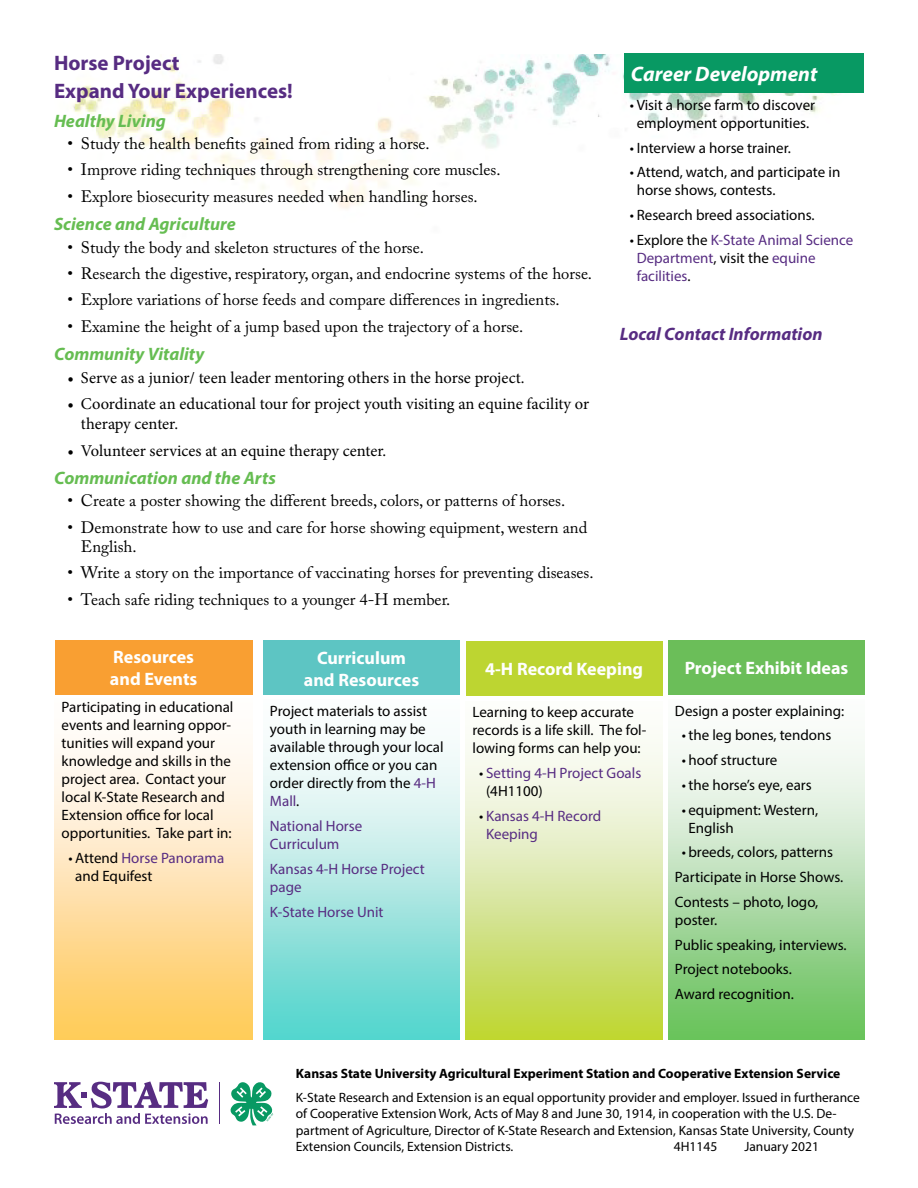
<style>
.page{position:relative;width:918px;height:1188px;background:#fff}
.page>*{position:absolute;margin:0;border:0;box-sizing:border-box;transform-origin:0 0}
.t1{font:700 21px "Myriad Pro";color:#572c82}
.t2{font:italic 700 21px "Myriad Pro";color:#fff}
.t3{font:700 18px/21.6px "Myriad Pro";color:#fff;text-align:center}
.t4{font:italic 700 18px "Myriad Pro";color:#66bd52}
.t5{font:italic 700 18px "Myriad Pro";color:#572c82}
.t6{font:16.5px/19.5px "Adobe Caslon Pro";color:#000}
.t7{font:16.5px/19.8px "Minion Pro";color:#000}
.t8{font:15px/18px "Myriad Pro";color:#000}
.t9{font:15px/18px "Myriad Pro";color:#572c82}
.t10{font:13.5px/16.5px "Myriad Pro";color:#000}
.t11{font:700 13.5px "Myriad Pro";color:#000}
.s1{color:#000}
.s2{color:#572c82}
</style>
<div class="page">
<img style="left:72px;top:54px;width:765px;height:155px">
<div style="left:624px;top:54px;width:240px;height:39px;background:#089963"></div>
<svg style="left:54px;top:1081px;width:154px;height:43px"></svg>
<hr style="left:219px;top:1082px;width:1px;height:42px;background:#572c82">
<svg style="left:230px;top:1082px;width:43px;height:43px"></svg>
<div style="left:263px;top:641px;width:197px;height:54px;background:#5dc5c3"></div>
<div style="left:466px;top:642px;width:196px;height:54px;background:#bdd531"></div>
<div style="left:668px;top:640px;width:197px;height:54px;background:#6bbe59"></div>
<div style="left:55px;top:640px;width:198px;height:54px;background:#f99f32"></div>
<div style="left:55px;top:698px;width:198px;height:342px;background:linear-gradient(to bottom,#fff,#ffc95c)"></div>
<div style="left:263px;top:700px;width:197px;height:340px;background:linear-gradient(to bottom,#fff,#58d4cc)"></div>
<div style="left:466px;top:701px;width:196px;height:339px;background:linear-gradient(to bottom,#fff,#bcd43f)"></div>
<div style="left:668px;top:700px;width:197px;height:340px;background:linear-gradient(to bottom,#fff,#6ac15e)"></div>
<h1 class="t1" style="left:54px;top:49px;width:127px">Horse Project</h1>
<h1 class="t1" style="left:54px;top:78px;width:240px">Expand Your Experiences!</h1>
<p class="t4" style="left:54px;top:109px;width:113px">Healthy Living</p>
<p class="t6" style="left:68px;top:134px;width:364px">• Study the health benefits gained from riding a horse.</p>
<p class="t6" style="left:68px;top:160px;width:435px">• Improve riding techniques through strengthening core muscles.</p>
<p class="t6" style="left:68px;top:186px;width:412px">• Explore biosecurity measures needed when handling horses.</p>
<p class="t4" style="left:54px;top:212px;width:183px">Science and Agriculture</p>
<p class="t6" style="left:68px;top:237px;width:358px">• Study the body and skeleton structures of the horse.</p>
<p class="t6" style="left:68px;top:263px;width:526px">• Research the digestive, respiratory, organ, and endocrine systems of the horse.</p>
<p class="t6" style="left:68px;top:290px;width:494px">• Explore variations of horse feeds and compare differences in ingredients.</p>
<p class="t6" style="left:68px;top:316px;width:457px">• Examine the height of a jump based upon the trajectory of a horse.</p>
<p class="t4" style="left:54px;top:342px;width:152px">Community Vitality</p>
<p class="t7" style="left:68px;top:368px;width:459px">• Serve as a junior/ teen leader mentoring others in the horse project.</p>
<p class="t7" style="left:81px;top:394px;width:510px;text-indent:-13px">• Coordinate an educational tour for project youth visiting an equine facility or therapy center.</p>
<p class="t7" style="left:68px;top:441px;width:320px">• Volunteer services at an equine therapy center.</p>
<p class="t4" style="left:54px;top:466px;width:223px">Communication and the Arts</p>
<p class="t6" style="left:68px;top:491px;width:499px">• Create a poster showing the different breeds, colors, or patterns of horses.</p>
<p class="t6" style="left:81px;top:517px;width:508px;text-indent:-13px">• Demonstrate how to use and care for horse showing equipment, western and<br>English.</p>
<p class="t6" style="left:68px;top:563px;width:528px">• Write a story on the importance of vaccinating horses for preventing diseases.</p>
<p class="t6" style="left:68px;top:589px;width:385px">• Teach safe riding techniques to a younger 4-H member.</p>
<h1 class="t2" style="left:631px;top:61px;width:188px">Career Development</h1>
<p class="t8" style="left:630px;top:96px;width:187px;text-align:center">• Visit a horse farm to discover employment opportunities.</p>
<p class="t8" style="left:630px;top:138px;width:162px">• Interview a horse trainer.</p>
<p class="t8" style="left:637px;top:163px;width:205px;text-indent:-7px">• Attend, watch, and participate in horse shows, contests.</p>
<p class="t8" style="left:630px;top:206px;width:186px">• Research breed associations.</p>
<p class="t9" style="left:637px;top:231px;width:218px;text-indent:-7px"><span class="s1">• Explore the</span> K-State Animal Science<br>Department<span class="s1">, visit the</span> equine facilities<span class="s1">.</span></p>
<p class="t5" style="left:620px;top:322px;width:204px">Local Contact Information</p>
<p class="t3" style="left:110px;top:646px;width:89px;text-align:left">Resources and Events</p>
<p class="t8" style="left:62px;top:698px;width:173px">Participating in educational events and learning oppor&shy;tunities will expand your knowledge and skills in the project area. Contact your local K-State Research and<br>Extension office for local opportunities. Take part in:</p>
<p class="t8" style="left:75px;top:849px;width:151px;text-indent:-7px">• Attend <span class="s2">Horse Panorama </span>and Equifest</p>
<p class="t3" style="left:304px;top:646px;width:117px">Curriculum and Resources</p>
<p class="t3" style="left:485px;top:658px;width:159px">4-H Record Keeping</p>
<p class="t3" style="left:685px;top:657px;width:165px">Project Exhibit Ideas</p>
<p class="t8" style="left:270px;top:702px;width:175px">Project materials to assist youth in learning may be available through your local extension office or you can order directly from the <span class="s2">4-H<br>Mall</span>.</p>
<p class="t9" style="left:270px;top:817px;width:94px">National Horse<br>Curriculum</p>
<p class="t9" style="left:270px;top:860px;width:156px">Kansas 4-H Horse Project page</p>
<p class="t9" style="left:270px;top:902px;width:115px">K-State Horse Unit</p>
<p class="t8" style="left:473px;top:703px;width:175px">Learning to keep accurate records is a life skill. The fol&shy;lowing forms can help you:</p>
<p class="t9" style="left:486px;top:764px;width:157px;text-indent:-7px"><span class="s1">•</span> Setting 4-H Project Goals <span class="s1">(4H1100)</span></p>
<p class="t9" style="left:486px;top:806px;width:117px;text-indent:-7px"><span class="s1">•</span> Kansas 4-H Record<br>Keeping</p>
<p class="t8" style="left:675px;top:701px;width:171px">Design a poster explaining:</p>
<p class="t8" style="left:682px;top:726px;width:151px">• the leg bones, tendons</p>
<p class="t8" style="left:682px;top:751px;width:97px">• hoof structure</p>
<p class="t8" style="left:682px;top:776px;width:132px">• the horse’s eye, ears</p>
<p class="t8" style="left:688px;top:800px;width:131px;text-indent:-7px">• equipment: Western,<br>English</p>
<p class="t8" style="left:675px;top:840px;width:170px;line-height:24.8px;text-indent:7px">• breeds, colors, patterns<br>Participate in Horse Shows.<br>Contests – photo, logo,</p>
<p class="t8" style="left:675px;top:907px;width:173px;line-height:24.8px">poster.<br>Public speaking, interviews.<br>Project notebooks.<br>Award recognition.</p>
<p class="t11" style="left:296px;top:1065px;width:546px">Kansas State University Agricultural Experiment Station and Cooperative Extension Service</p>
<p class="t10" style="left:296px;top:1089px;width:566px">K-State Research and Extension is an equal opportunity provider and employer. Issued in furtherance of Cooperative Extension Work, Acts of May 8 and June 30, 1914, in cooperation with the U.S. De&shy;partment of Agriculture, Director of K-State Research and Extension, Kansas State University, County Extension Councils, Extension Districts.</p>
<p class="t10" style="left:674px;top:1138px;width:45px">4H1145</p>
<p class="t10" style="left:744px;top:1138px;width:76px">January 2021</p>
</div>
